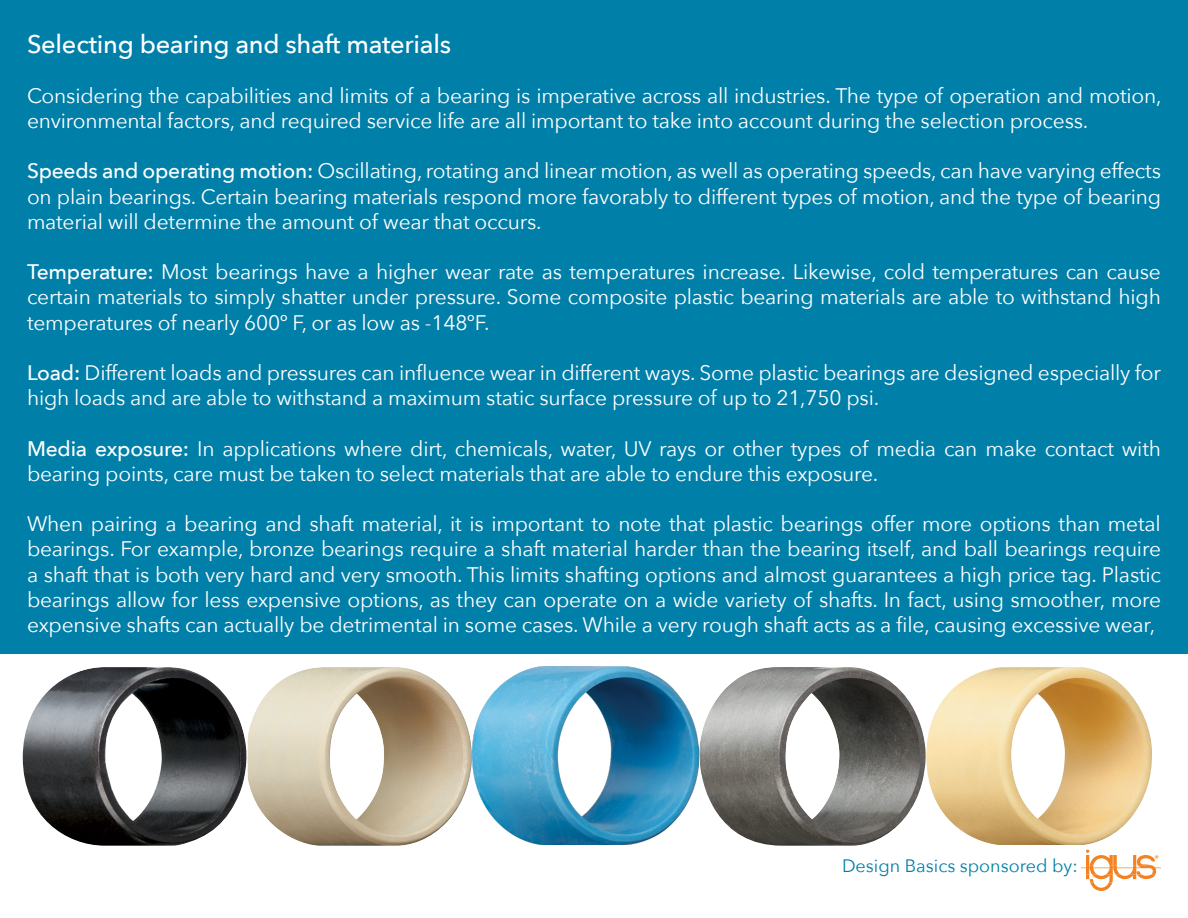
<style>
.page{position:relative;width:1188px;height:918px;background:#fff}
.page>*{position:absolute;margin:0;border:0;box-sizing:border-box;transform-origin:0 0}
.t1{font:500 25.5px "Avenir Next";letter-spacing:-.01em;color:#fff}
.t2{font:21px/25.2px "Avenir Next";letter-spacing:-.01em;color:#fff}
.t3{font:18px "Avenir Next";color:#007fa9}
.s1{font-weight:500}
</style>
<div class="page">
<svg style="left:1081px;top:850px;width:80px;height:41px"></svg>
<div style="left:0;top:0;width:1188px;height:654px;background:#007fa9"></div>
<img style="left:23px;top:666px;width:1129px;height:180px">
<p class="t1" style="left:27px;top:22px;width:426px">Selecting bearing and shaft materials</p>
<p class="t2" style="left:27px;top:82px;width:1136px">Considering the capabilities and limits of a bearing is imperative across all industries. The type of operation and motion, environmental factors, and required service life are all important to take into account during the selection process.</p>
<p class="t2" style="left:27px;top:158px;width:1136px;text-align:justify"><span class="s1">Speeds and operating motion:</span> Oscillating, rotating and linear motion, as well as operating speeds, can have varying effects on plain bearings. Certain bearing materials respond more favorably to different types of motion, and the type of bearing material will determine the amount of wear that occurs.</p>
<p class="t2" style="left:27px;top:258px;width:1135px;text-align:justify"><span class="s1">Temperature:</span> Most bearings have a higher wear rate as temperatures increase. Likewise, cold temperatures can cause certain materials to simply shatter under pressure. Some composite plastic bearing materials are able to withstand high temperatures of nearly 600º F, or as low as -148ºF.</p>
<p class="t2" style="left:27px;top:359px;width:1136px"><span class="s1">Load:</span> Different loads and pressures can influence wear in different ways. Some plastic bearings are designed especially for high loads and are able to withstand a maximum static surface pressure of up to 21,750 psi.</p>
<p class="t2" style="left:27px;top:435px;width:1136px"><span class="s1">Media exposure:</span> In applications where dirt, chemicals, water, UV rays or other types of media can make contact with bearing points, care must be taken to select materials that are able to endure this exposure.</p>
<p class="t2" style="left:27px;top:510px;width:1136px;text-align:justify">When pairing a bearing and shaft material, it is important to note that plastic bearings offer more options than metal bearings. For example, bronze bearings require a shaft material harder than the bearing itself, and ball bearings require a shaft that is both very hard and very smooth. This limits shafting options and almost guarantees a high price tag. Plastic bearings allow for less expensive options, as they can operate on a wide variety of shafts. In fact, using smoother, more expensive shafts can actually be detrimental in some cases. While a very rough shaft acts as a file, causing excessive wear,</p>
<p class="t3" style="left:842px;top:850px;width:237px">Design Basics sponsored by:</p>
</div>
